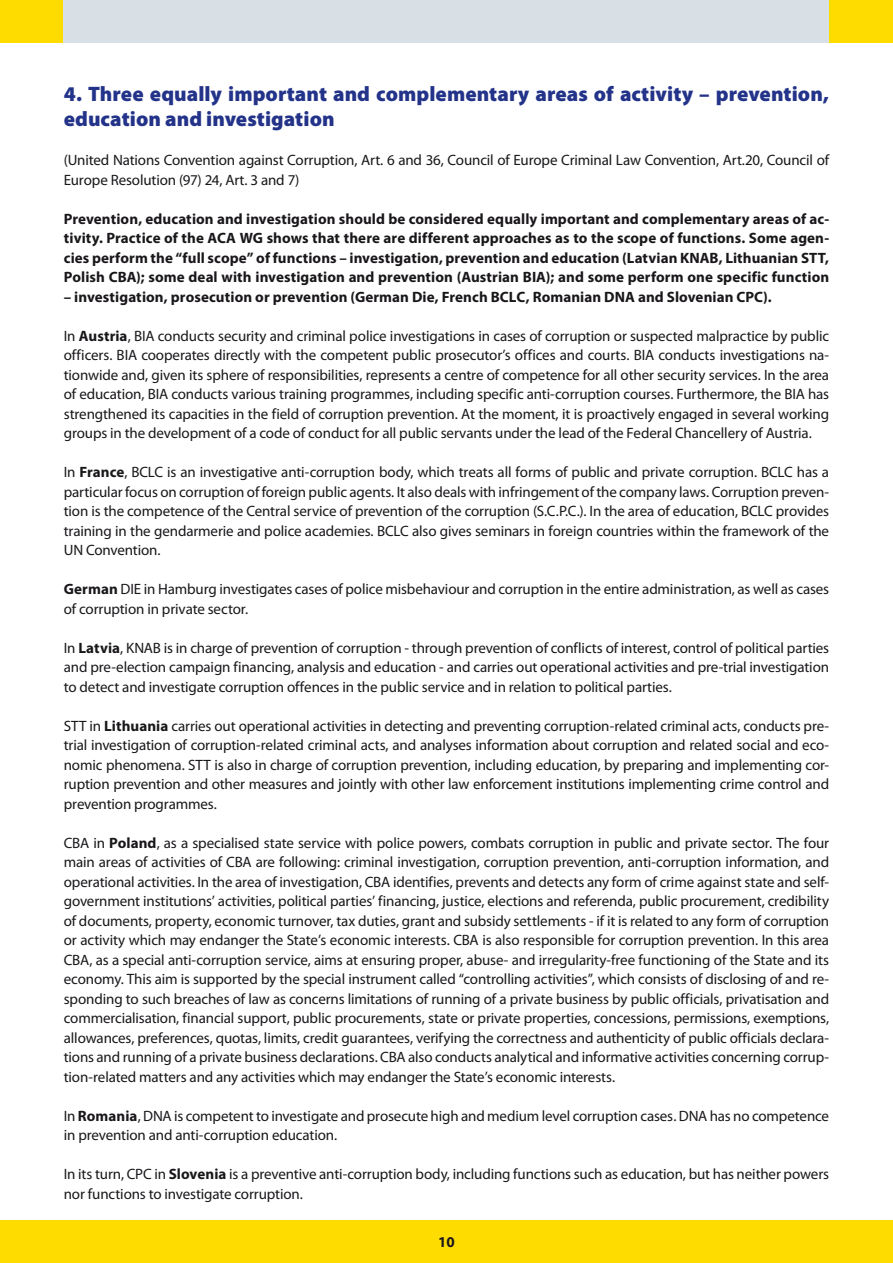
<style>
.page{position:relative;width:893px;height:1263px;background:#fff}
.page>*{position:absolute;margin:0;border:0;box-sizing:border-box;transform-origin:0 0}
.t1{font:900 21px/25.2px "Myriad Pro";color:#233389}
.t2{font:15px/19.5px "Myriad Pro";letter-spacing:-.01em;color:#1a171b;text-align:justify}
.t3{font:700 15px/19.5px "Myriad Pro";letter-spacing:.005em;color:#1a171b;text-align:justify}
.s1{font-weight:700}
</style>
<div class="page">
<div style="left:0;top:0;width:893px;height:43px;background:#ffdc00"></div>
<div style="left:0;top:1220px;width:893px;height:43px;background:#ffdc00"></div>
<div style="left:64px;top:0;width:765px;height:43px;background:#d8dfe5"></div>
<h1 class="t1" style="left:64px;top:80px;width:767px">4. Three equally important and complementary areas of activity – prevention, education and investigation</h1>
<p class="t2" style="left:64px;top:150px;width:767px">(United Nations Convention against Corruption, Art. 6 and 36, Council of Europe Criminal Law Convention, Art.20, Council of<br>Europe Resolution (97) 24, Art. 3 and 7)</p>
<p class="t3" style="left:64px;top:208px;width:767px">Prevention, education and investigation should be considered equally important and complementary areas of ac&shy;tivity. Practice of the ACA WG shows that there are different approaches as to the scope of functions. Some agen&shy;cies perform the “full scope” of functions – investigation, prevention and education (Latvian KNAB, Lithuanian STT, Polish CBA); some deal with investigation and prevention (Austrian BIA); and some perform one specific function</p>
<p class="t3" style="left:64px;top:286px;width:708px">– investigation, prosecution or prevention (German Die, French BCLC, Romanian DNA and Slovenian CPC).</p>
<p class="t2" style="left:64px;top:325px;width:767px">In <span class="s1">Austria</span>, BIA conducts security and criminal police investigations in cases of corruption or suspected malpractice by public officers. BIA cooperates directly with the competent public prosecutor’s offices and courts. BIA conducts investigations na&shy;tionwide and, given its sphere of responsibilities, represents a centre of competence for all other security services. In the area of education, BIA conducts various training programmes, including specific anti-corruption courses. Furthermore, the BIA has strengthened its capacities in the field of corruption prevention. At the moment, it is proactively engaged in several working groups in the development of a code of conduct for all public servants under the lead of the Federal Chancellery of Austria.</p>
<p class="t2" style="left:64px;top:462px;width:767px">In <span class="s1">France</span>, BCLC is an investigative anti-corruption body, which treats all forms of public and private corruption. BCLC has a particular focus on corruption of foreign public agents. It also deals with infringement of the company laws. Corruption preven&shy;tion is the competence of the Central service of prevention of the corruption (S.C.P.C.). In the area of education, BCLC provides training in the gendarmerie and police academies. BCLC also gives seminars in foreign countries within the framework of the UN Convention.</p>
<p class="t2" style="left:64px;top:579px;width:767px"><span class="s1">German</span> DIE in Hamburg investigates cases of police misbehaviour and corruption in the entire administration, as well as cases of corruption in private sector.</p>
<p class="t2" style="left:64px;top:637px;width:767px">In <span class="s1">Latvia</span>, KNAB is in charge of prevention of corruption - through prevention of conflicts of interest, control of political parties and pre-election campaign financing, analysis and education - and carries out operational activities and pre-trial investigation to detect and investigate corruption offences in the public service and in relation to political parties.</p>
<p class="t2" style="left:64px;top:715px;width:767px">STT in <span class="s1">Lithuania</span> carries out operational activities in detecting and preventing corruption-related criminal acts, conducts pre&shy;trial investigation of corruption-related criminal acts, and analyses information about corruption and related social and eco&shy;nomic phenomena. STT is also in charge of corruption prevention, including education, by preparing and implementing cor&shy;ruption prevention and other measures and jointly with other law enforcement institutions implementing crime control and prevention programmes.</p>
<p class="t2" style="left:64px;top:832px;width:767px">CBA in <span class="s1">Poland</span>, as a specialised state service with police powers, combats corruption in public and private sector. The four main areas of activities of CBA are following: criminal investigation, corruption prevention, anti-corruption information, and operational activities. In the area of investigation, CBA identifies, prevents and detects any form of crime against state and self&shy;government institutions’ activities, political parties’ financing, justice, elections and referenda, public procurement, credibility of documents, property, economic turnover, tax duties, grant and subsidy settlements - if it is related to any form of corruption or activity which may endanger the State’s economic interests. CBA is also responsible for corruption prevention. In this area CBA, as a special anti-corruption service, aims at ensuring proper, abuse- and irregularity-free functioning of the State and its economy. This aim is supported by the special instrument called “controlling activities”, which consists of disclosing of and re&shy;sponding to such breaches of law as concerns limitations of running of a private business by public officials, privatisation and commercialisation, financial support, public procurements, state or private properties, concessions, permissions, exemptions, allowances, preferences, quotas, limits, credit guarantees, verifying the correctness and authenticity of public officials declara&shy;tions and running of a private business declarations. CBA also conducts analytical and informative activities concerning corrup&shy;tion-related matters and any activities which may endanger the State’s economic interests.</p>
<p class="t2" style="left:64px;top:1105px;width:767px">In <span class="s1">Romania</span>, DNA is competent to investigate and prosecute high and medium level corruption cases. DNA has no competence in prevention and anti-corruption education.</p>
<p class="t2" style="left:64px;top:1164px;width:767px">In its turn, CPC in <span class="s1">Slovenia</span> is a preventive anti-corruption body, including functions such as education, but has neither powers nor functions to investigate corruption.</p>
<p class="t3" style="left:438px;top:1232px;width:18px">10</p>
</div>
